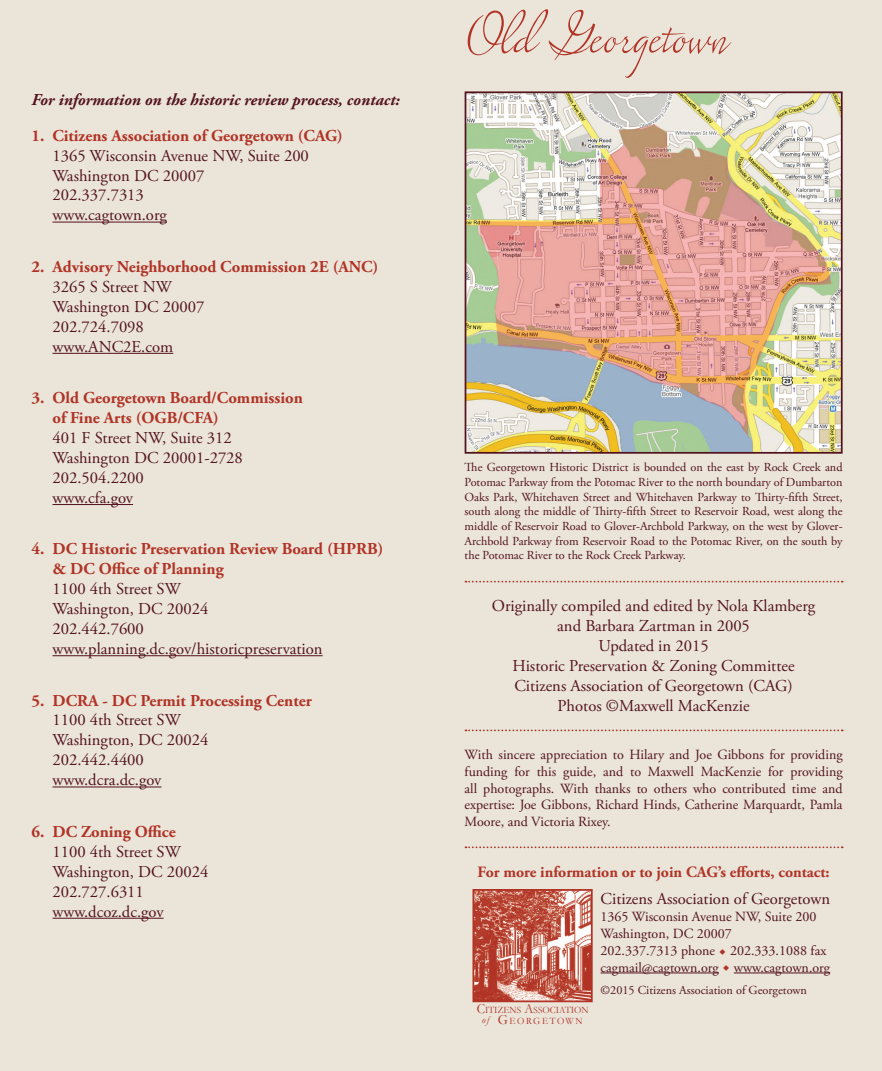
<style>
.page{position:relative;width:882px;height:1071px;background:#eae4d9}
.page>*{position:absolute;margin:0;border:0;box-sizing:border-box;transform-origin:0 0}
.t1{font:61.25px "Lush Script";color:#b13326}
.t2{font:16.62px/19.9px "Adobe Garamond Pro";color:#53131e}
.t3{font:italic 700 16.62px "Adobe Garamond Pro";color:#53131e}
.t4{font:700 15.75px "Adobe Garamond Pro";color:#b13326}
.t5{font:14px/16.8px "Adobe Garamond Pro";color:#53131e;text-align:justify}
.t6{font:12.25px/14.7px "Adobe Garamond Pro";color:#53131e;text-align:justify}
.t7{font:italic 10.5px "Garamond";color:#b13326}
.t8{font:9.8px "Garamond";color:#b13326;scale:.95 1}
.t9{font:9.8px "Garamond";letter-spacing:.17em;color:#b13326;scale:.95 1}
.s1{font-weight:700;color:#b13326}
.s2{font-size:14px}
</style>
<div class="page">
<img style="left:468px;top:94px;width:372px;height:357px">
<div style="left:465px;top:91px;width:378px;height:363px;border:2px solid #53131e"></div>
<img style="left:475px;top:892px;width:115px;height:107px">
<div style="left:472px;top:889px;width:121px;height:113px;border:2px solid #b13326"></div>
<svg style="left:466px;top:581px;width:377px;height:2px"></svg>
<svg style="left:466px;top:730px;width:377px;height:1px"></svg>
<svg style="left:466px;top:846px;width:377px;height:2px"></svg>
<hr style="left:601px;top:973px;width:118px;height:1px;background:#53131e">
<hr style="left:734px;top:973px;width:96px;height:1px;background:#53131e">
<hr style="left:52px;top:222px;width:115px;height:1px;background:#53131e">
<hr style="left:52px;top:353px;width:121px;height:1px;background:#53131e">
<hr style="left:52px;top:504px;width:81px;height:1px;background:#53131e">
<hr style="left:52px;top:655px;width:271px;height:1px;background:#53131e">
<hr style="left:52px;top:787px;width:110px;height:1px;background:#53131e">
<hr style="left:52px;top:918px;width:112px;height:1px;background:#53131e">
<p class="t3" style="left:32px;top:90px;width:370px">For information on the historic review process, contact:</p>
<p class="t2" style="left:52px;top:126px;width:292px;text-indent:-21px"><span class="s1">1. Citizens Association of Georgetown (CAG)<br></span>1365 Wisconsin Avenue NW, Suite 200<br>Washington DC 20007<br>202.337.7313<br>www.cagtown.org</p>
<p class="t2" style="left:52px;top:257px;width:327px;text-indent:-21px"><span class="s1">2. Advisory Neighborhood Commission 2E (ANC)<br></span>3265 S Street NW<br>Washington DC 20007<br>202.724.7098<br>www.ANC2E.com</p>
<p class="t2" style="left:52px;top:388px;width:252px;text-indent:-21px"><span class="s1">3. Old Georgetown Board/Commission of Fine Arts (OGB/CFA)<br></span>401 F Street NW, Suite 312<br>Washington DC 20001-2728<br>202.504.2200<br>www.cfa.gov</p>
<p class="t2" style="left:52px;top:540px;width:332px;text-indent:-21px"><span class="s1">4. DC Historic Preservation Review Board (HPRB) &amp; DC Office of Planning<br></span>1100 4th Street SW<br>Washington, DC 20024<br>202.442.7600 www.planning.dc.gov/historicpreservation</p>
<p class="t2" style="left:52px;top:691px;width:261px;text-indent:-21px"><span class="s1">5. DCRA - DC Permit Processing Center<br></span>1100 4th Street SW<br>Washington, DC 20024<br>202.442.4400<br>www.dcra.dc.gov</p>
<p class="t2" style="left:52px;top:822px;width:158px;text-indent:-21px"><span class="s1">6. DC Zoning Office<br></span>1100 4th Street SW<br>Washington, DC 20024<br>202.727.6311 www.dcoz.dc.gov</p>
<p class="t1" style="left:465px;top:-5px;width:267px">Old Georgetown</p>
<p class="t6" style="left:465px;top:460px;width:380px">The Georgetown Historic District is bounded on the east by Rock Creek and Potomac Parkway from the Potomac River to the north boundary of Dumbarton Oaks Park, Whitehaven Street and Whitehaven Parkway to Thirty-fifth Street, south along the middle of Thirty-fifth Street to Reservoir Road, west along the middle of Reservoir Road to Glover-Archbold Parkway, on the west by Glover-Archbold Parkway from Reservoir Road to the Potomac River, on the south by the Potomac River to the Rock Creek Parkway.</p>
<p class="t2" style="left:492px;top:596px;width:325px;text-align:center">Originally compiled and edited by Nola Klamberg and Barbara Zartman in 2005<br>Updated in 2015<br>Historic Preservation &amp; Zoning Committee Citizens Association of Georgetown (CAG)<br>Photos ©Maxwell MacKenzie</p>
<p class="t5" style="left:465px;top:747px;width:380px">With sincere appreciation to Hilary and Joe Gibbons for providing funding for this guide, and to Maxwell MacKenzie for providing all photographs. With thanks to others who contributed time and expertise: Joe Gibbons, Richard Hinds, Catherine Marquardt, Pamla Moore, and Victoria Rixey.</p>
<p class="t4" style="left:478px;top:862px;width:353px">For more information or to join CAG’s efforts, contact:</p>
<p class="t2" style="left:601px;top:890px;width:231px">Citizens Association of Georgetown</p>
<p class="t5" style="left:601px;top:909px;width:231px;text-align:left">1365 Wisconsin Avenue NW, Suite 200<br>Washington, DC 20007<br>202.337.7313 phone 202.333.1088 fax cagmail@cagtown.org www.cagtown.org</p>
<p class="t6" style="left:601px;top:983px;width:208px">©2015 Citizens Association of Georgetown</p>
<p class="t8" style="left:477px;top:1003px;width:119px"><span class="s2">C</span>ITIZENS <span class="s2">A</span>SSOCIATION</p>
<p class="t7" style="left:482px;top:1013px;width:9px">of</p>
<p class="t9" style="left:498px;top:1014px;width:91px"><span class="s2">G</span>EORGETOWN</p>
</div>
